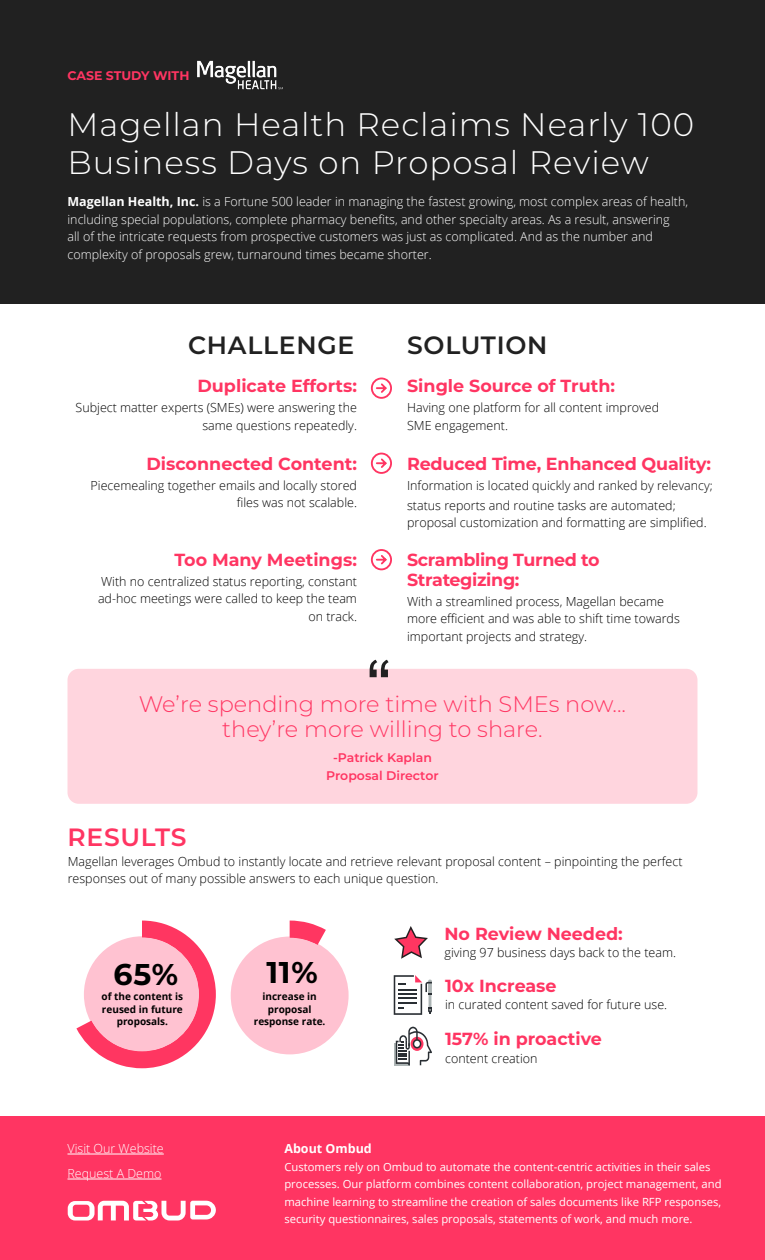
<style>
.page{position:relative;width:765px;height:1260px;background:#fff}
.page>*{position:absolute;margin:0;border:0;box-sizing:border-box;transform-origin:0 0}
.t1{font:300 32.5px/38.8px "Montserrat";letter-spacing:.03em;color:#fff}
.t2{font:700 30px "Montserrat";color:#000}
.t3{font:600 25px "Montserrat";letter-spacing:.03em;color:#212121}
.t4{font:600 25px "Montserrat";letter-spacing:.03em;color:#ff3562}
.t5{font:300 22.5px/25px "Montserrat";color:#ff3562;text-align:center}
.t6{font:700 17.5px "Montserrat";color:#ff3562}
.t7{font:700 17.5px/20px "Montserrat";letter-spacing:-.02em;color:#ff3562}
.t8{font:300 12.5px/17.5px "Open Sans";color:#000}
.t9{font:300 12.5px/17.5px "Open Sans";color:#fff}
.t10{font:600 12.5px/17.5px "Montserrat";color:#ff3562;text-align:center}
.t11{font:700 12.5px "Montserrat";letter-spacing:-.005em;color:#ff3562}
.t12{font:700 12.5px "Open Sans";color:#fff}
.t13{font:11.25px/17.5px "Open Sans";color:#fff}
.t14{font:700 10px/12.5px "Open Sans";color:#000;text-align:center}
.s1{font-weight:700}
</style>
<div class="page">
<svg style="left:76px;top:921px;width:140px;height:147px"></svg>
<svg style="left:231px;top:921px;width:118px;height:133px"></svg>
<div style="left:0;top:0;width:765px;height:304px;background:#212121"></div>
<div style="left:0;top:1116px;width:765px;height:144px;background:#ff3562"></div>
<div style="left:68px;top:669px;width:630px;height:135px;background:#ffd5de;border-radius:11px"></div>
<hr style="left:68px;top:1154px;width:96px;height:1px;background:#fff">
<hr style="left:68px;top:1179px;width:94px;height:1px;background:#fff">
<svg style="left:370px;top:660px;width:19px;height:17px"></svg>
<svg style="left:68px;top:1201px;width:148px;height:20px"></svg>
<svg style="left:370px;top:377px;width:22px;height:22px"></svg>
<svg style="left:370px;top:452px;width:22px;height:22px"></svg>
<svg style="left:370px;top:549px;width:22px;height:22px"></svg>
<img style="left:197px;top:60px;width:86px;height:30px">
<svg style="left:394px;top:926px;width:34px;height:33px"></svg>
<svg style="left:394px;top:975px;width:38px;height:40px"></svg>
<div style="left:395px;top:1043px;width:15px;height:22px;background:#919899"></div>
<svg style="left:396px;top:1027px;width:36px;height:38px"></svg>
<p class="t11" style="left:68px;top:66px;width:123px">CASE STUDY WITH</p>
<h1 class="t1" style="left:68px;top:104px;width:628px">Magellan Health Reclaims Nearly 100<br>Business Days on Proposal Review</h1>
<p class="t9" style="left:68px;top:193px;width:622px"><span class="s1">Magellan Health, Inc.</span> is a Fortune 500 leader in managing the fastest growing, most complex areas of health, including special populations, complete pharmacy benefits, and other specialty areas. As a result, answering<br>all of the intricate requests from prospective customers was just as complicated. And as the number and complexity of proposals grew, turnaround times became shorter.</p>
<h3 class="t3" style="left:188px;top:328px;width:168px">CHALLENGE</h3>
<h3 class="t3" style="left:407px;top:328px;width:142px">SOLUTION</h3>
<h3 class="t6" style="left:198px;top:373px;width:161px">Duplicate Efforts:</h3>
<p class="t8" style="left:76px;top:398px;width:283px;text-align:right">Subject matter experts (SMEs) were answering the same questions repeatedly.</p>
<h3 class="t6" style="left:146px;top:451px;width:212px">Disconnected Content:</h3>
<p class="t8" style="left:91px;top:476px;width:268px;text-align:right">Piecemealing together emails and locally stored files was not scalable.</p>
<h3 class="t6" style="left:407px;top:373px;width:210px">Single Source of Truth:</h3>
<p class="t8" style="left:407px;top:398px;width:254px">Having one platform for all content improved<br>SME engagement.</p>
<h3 class="t6" style="left:407px;top:451px;width:305px">Reduced Time, Enhanced Quality:</h3>
<p class="t8" style="left:407px;top:475px;width:307px;line-height:20px">Information is located quickly and ranked by relevancy; status reports and routine tasks are automated;</p>
<p class="t8" style="left:407px;top:513px;width:301px">proposal customization and formatting are simplified.</p>
<h3 class="t7" style="left:407px;top:549px;width:194px">Scrambling Turned to<br>Strategizing:</h3>
<p class="t8" style="left:407px;top:592px;width:274px">With a streamlined process, Magellan became more efficient and was able to shift time towards important projects and strategy.</p>
<h3 class="t6" style="left:174px;top:547px;width:184px">Too Many Meetings:</h3>
<p class="t8" style="left:98px;top:572px;width:260px;text-align:right">With no centralized status reporting, constant ad-hoc meetings were called to keep the team on track.</p>
<h3 class="t5" style="left:139px;top:691px;width:489px">We’re spending more time with SMEs now... they’re more willing to share.</h3>
<p class="t10" style="left:326px;top:749px;width:114px">-Patrick Kaplan<br>Proposal Director</p>
<h3 class="t4" style="left:68px;top:820px;width:120px">RESULTS</h3>
<p class="t8" style="left:68px;top:852px;width:616px">Magellan leverages Ombud to instantly locate and retrieve relevant proposal content – pinpointing the perfect responses out of many possible answers to each unique question.</p>
<h2 class="t2" style="left:113px;top:953px;width:66px">65%</h2>
<h2 class="t2" style="left:266px;top:951px;width:53px">11%</h2>
<p class="t14" style="left:254px;top:990px;width:73px">increase in proposal response rate.</p>
<p class="t14" style="left:102px;top:990px;width:83px">of the content is reused in future proposals.</p>
<h3 class="t6" style="left:445px;top:921px;width:180px">No Review Needed:</h3>
<p class="t8" style="left:445px;top:944px;width:233px">giving 97 business days back to the team.</p>
<h3 class="t6" style="left:445px;top:973px;width:113px">10x Increase</h3>
<p class="t8" style="left:445px;top:996px;width:224px">in curated content saved for future use.</p>
<h3 class="t6" style="left:445px;top:1026px;width:158px">157% in proactive</h3>
<p class="t8" style="left:445px;top:1049px;width:94px">content creation</p>
<p class="t9" style="left:68px;top:1136px;width:98px;line-height:25px">Visit Our Website<br>Request A Demo</p>
<p class="t12" style="left:284px;top:1140px;width:89px">About Ombud</p>
<p class="t13" style="left:284px;top:1157px;width:439px">Customers rely on Ombud to automate the content-centric activities in their sales processes. Our platform combines content collaboration, project management, and machine learning to streamline the creation of sales documents like RFP responses, security questionnaires, sales proposals, statements of work, and much more.</p>
</div>
